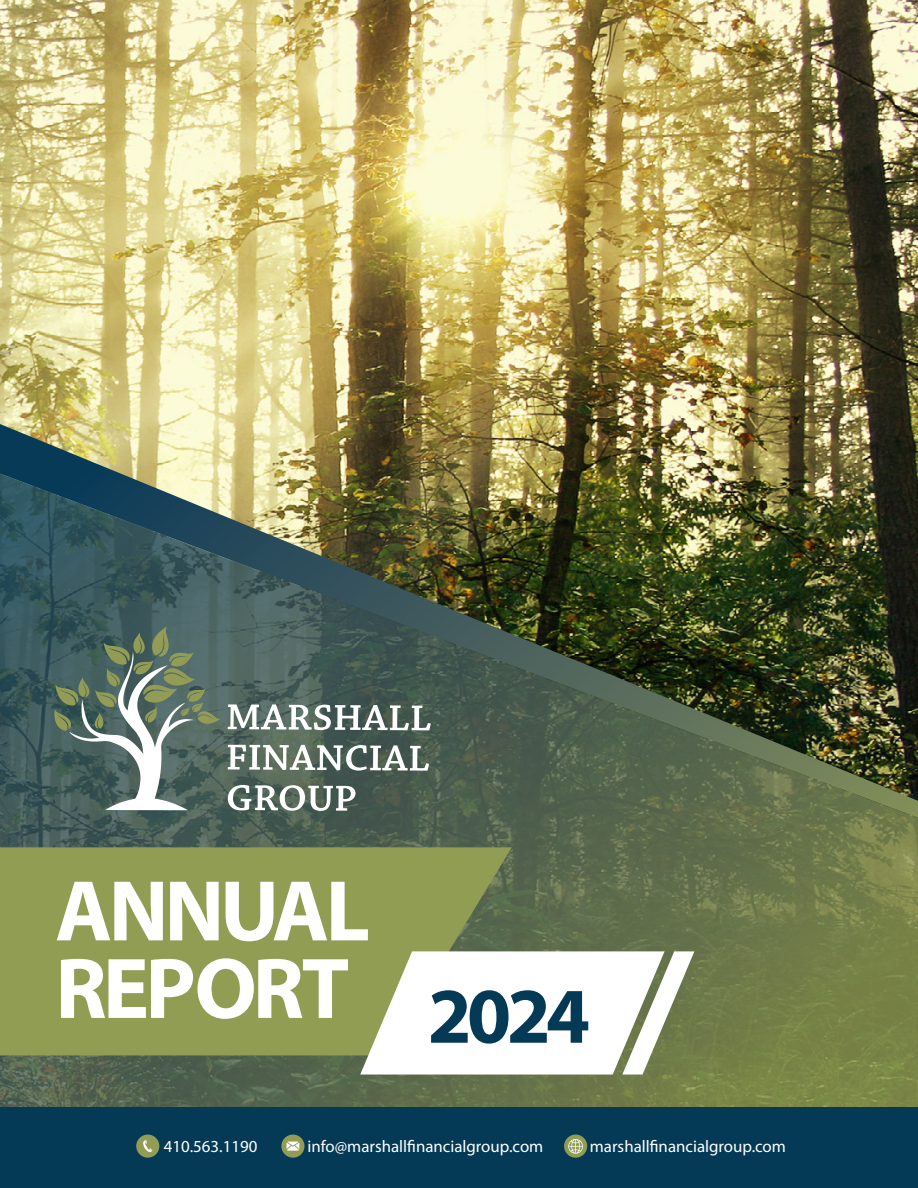
<style>
.page{position:relative;width:918px;height:1188px;background:#fff}
.page>*{position:absolute;margin:0;border:0;box-sizing:border-box;transform-origin:0 0}
.t1{font:700 87px/77.6px "Myriad Pro";letter-spacing:-.045em;color:#fff}
.t2{font:700 79.35px "Myriad Pro";color:#053a57}
.t3{font:16.95px "Myriad Pro";color:#fff}
</style>
<div class="page">
<img style="left:0;top:0;width:918px;height:424px">
<img style="left:0;top:424px;width:918px;height:45px">
<img style="left:0;top:469px;width:918px;height:638px">
<div style="left:0;top:1107px;width:918px;height:81px;background:#053a57"></div>
<div style="left:136px;top:1135px;width:23px;height:23px;background:#929c54;border-radius:50%"></div>
<svg style="left:143px;top:1140px;width:9px;height:12px"></svg>
<svg style="left:281px;top:1135px;width:24px;height:23px"></svg>
<svg style="left:287px;top:1142px;width:12px;height:9px"></svg>
<div style="left:564px;top:1135px;width:23px;height:23px;background:#929c54;border-radius:50%"></div>
<svg style="left:568px;top:1139px;width:15px;height:15px"></svg>
<div style="left:0;top:847px;width:512px;height:208px;background:#929d54"></div>
<svg style="left:54px;top:626px;width:167px;height:184px;background:#667b71"></svg>
<svg style="left:228px;top:704px;width:203px;height:26px"></svg>
<svg style="left:228px;top:745px;width:201px;height:26px"></svg>
<svg style="left:228px;top:785px;width:128px;height:26px"></svg>
<svg style="left:360px;top:951px;width:334px;height:124px"></svg>
<h1 class="t1" style="left:55px;top:869px;width:316px">ANNUAL<br>REPORT</h1>
<h2 class="t2" style="left:428px;top:964px;width:164px">2024</h2>
<p class="t3" style="left:164px;top:1136px;width:95px">410.563.1190</p>
<p class="t3" style="left:308px;top:1136px;width:237px">info@marshallfinancialgroup.com</p>
<p class="t3" style="left:590px;top:1136px;width:198px">marshallfinancialgroup.com</p>
</div>
